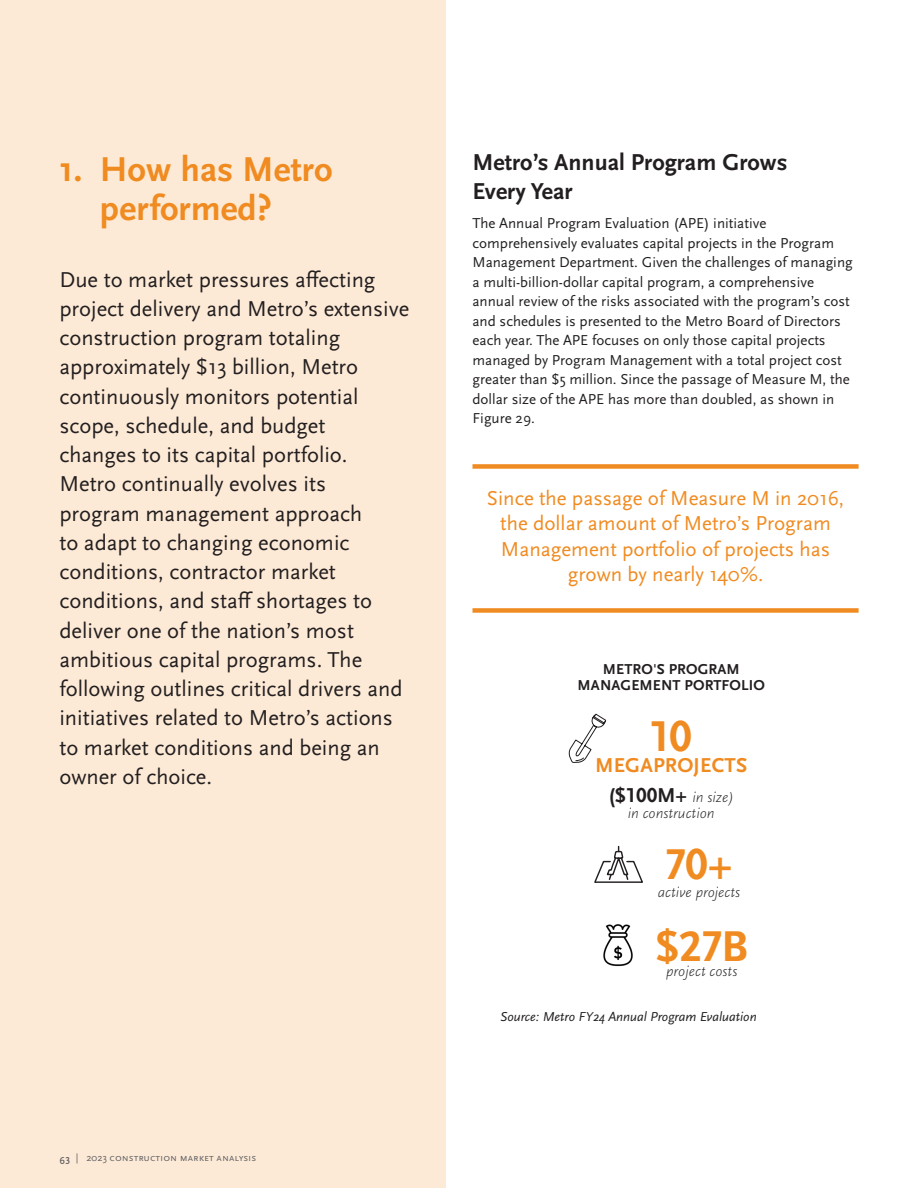
<style>
.page{position:relative;width:918px;height:1188px;background:#fff}
.page>*{position:absolute;margin:0;border:0;box-sizing:border-box;transform-origin:0 0}
.Inforgraqphic_Numbers_Covid{font:700 45px "Scala Sans Pro";color:#f08b21}
.t1{font:700 36px/39px "Scala Sans Pro";color:#f08b21;text-align:center}
.Heading_3{font:700 24px/29.2px "Scala Sans Pro";color:#231f20}
.Body_text_15_19_5{font:22.5px/29.2px "Scala Sans Pro";color:#231f20}
.Callout_Text{font:21px/25.5px "Scala Sans Pro";color:#f08b21;text-align:center}
.Infographic__Numbers_Covid_small_16_18{font:700 21px "Scala Sans Pro";color:#231f20}
.Inforgraqphic_Numbers_Covid-2{font:700 21px "Scala Sans Pro";letter-spacing:.01em;color:#f08b21}
.Body_text_10_13{font:15px/19.5px "Scala Sans Pro";color:#231f20}
.Infographic_All_Caps_Bold_10_13{font:700 15px/16.5px "Scala Sans Pro";letter-spacing:.01em;color:#231f20;text-align:center}
.Inforgraphic_italic_10_11{font:italic 300 15px "Scala Sans Pro";color:#231f20}
.Infographic__Numbers_Covid_small_16_18-2{font:italic 300 15px "Scala Sans Pro";color:#231f20}
.Source{font:italic 13.5px "Scala Sans Pro";color:#231f20}
.t2{font:10.5px "Scala Sans Pro";color:#636366}
.s1{font-size:15px}
.s2{font-weight:300;font-style:italic;font-size:15px}
</style>
<div class="page">
<div style="left:0;top:0;width:446px;height:1188px;background:#fdead6"></div>
<div style="left:472px;top:464px;width:387px;height:5px;background:#f08b21"></div>
<div style="left:472px;top:608px;width:387px;height:5px;background:#f08b21"></div>
<svg style="left:568px;top:713px;width:39px;height:50px"></svg>
<svg style="left:594px;top:845px;width:49px;height:38px"></svg>
<img style="left:603px;top:924px;width:30px;height:43px">
<p class="t1" style="left:59px;top:150px;width:275px">1. How has Metro performed?</p>
<p class="Body_text_15_19_5" style="left:59px;top:265px;width:351px">Due to market pressures affecting project delivery and Metro’s extensive construction program totaling approximately $13 billion, Metro continuously monitors potential scope, schedule, and budget<br>changes to its capital portfolio.<br>Metro continually evolves its program management approach<br>to adapt to changing economic conditions, contractor market conditions, and staff shortages to deliver one of the nation’s most ambitious capital programs. The following outlines critical drivers and initiatives related to Metro’s actions to market conditions and being an owner of choice.</p>
<p class="t2" style="left:59px;top:1152px;width:199px"><span class="s1">63</span> | 2023 construction market analysis</p>
<p class="Heading_3" style="left:472px;top:148px;width:316px">Metro’s Annual Program Grows<br>Every Year</p>
<p class="Body_text_10_13" style="left:472px;top:214px;width:382px">The Annual Program Evaluation (APE) initiative comprehensively evaluates capital projects in the Program Management Department. Given the challenges of managing a multi-billion-dollar capital program, a comprehensive annual review of the risks associated with the program’s cost and schedules is presented to the Metro Board of Directors each year. The APE focuses on only those capital projects managed by Program Management with a total project cost greater than $5 million. Since the passage of Measure M, the dollar size of the APE has more than doubled, as shown in Figure 29.</p>
<p class="Callout_Text" style="left:487px;top:485px;width:359px">Since the passage of Measure M in 2016, the dollar amount of Metro’s Program Management portfolio of projects has grown by nearly 140%.</p>
<p class="Infographic_All_Caps_Bold_10_13" style="left:578px;top:661px;width:189px">METRO'S PROGRAM<br>MANAGEMENT PORTFOLIO</p>
<p class="Inforgraqphic_Numbers_Covid" style="left:651px;top:710px;width:42px">10</p>
<p class="Inforgraqphic_Numbers_Covid-2" style="left:595px;top:753px;width:154px">MEGAPROJECTS</p>
<p class="Infographic__Numbers_Covid_small_16_18" style="left:609px;top:783px;width:127px">($100M+ <span class="s2">in size)</span></p>
<p class="Infographic__Numbers_Covid_small_16_18-2" style="left:628px;top:805px;width:88px">in construction</p>
<p class="Inforgraqphic_Numbers_Covid" style="left:666px;top:838px;width:68px">70+</p>
<p class="Inforgraphic_italic_10_11" style="left:658px;top:883px;width:84px">active projects</p>
<p class="Inforgraqphic_Numbers_Covid" style="left:655px;top:920px;width:94px">$27B</p>
<p class="Inforgraphic_italic_10_11" style="left:666px;top:962px;width:73px">project costs</p>
<p class="Source" style="left:500px;top:1009px;width:258px">Source: Metro FY24 Annual Program Evaluation</p>
</div>
